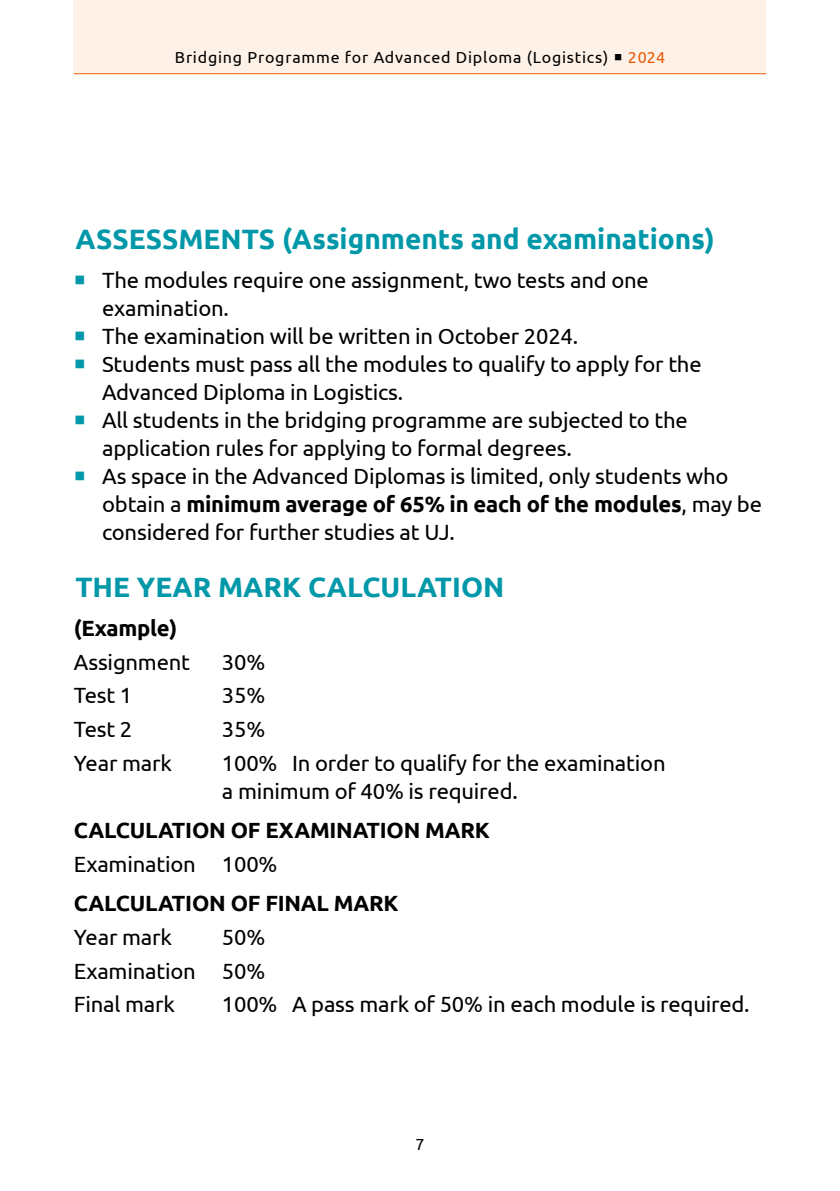
<style>
.page{position:relative;width:840px;height:1191px;background:#fff}
.page>*{position:absolute;margin:0;border:0;box-sizing:border-box;transform-origin:0 0}
.t1{font:700 28px "Ubuntu";color:#0098a9}
.t2{font:22px/28px "Ubuntu";letter-spacing:-.01em;color:#000}
.t3{font:700 22px "Ubuntu";letter-spacing:-.01em;color:#000}
.t4{font:16px "Ubuntu";letter-spacing:.05em;color:#000}
.s1{color:#ea5b0b}
.s2{color:#0098a9}
.s3{font-weight:700}
</style>
<div class="page">
<div style="left:74px;top:0;width:691px;height:73px;background:#fef1e7"></div>
<hr style="left:74px;top:73px;width:691px;height:1px;background:#ea5b0b">
<p class="t4" style="left:175px;top:48px;width:491px">Bridging Programme for Advanced Diploma (Logistics) ○ <span class="s1">2024</span></p>
<p class="t1" style="left:75px;top:222px;width:640px">ASSESSMENTS (Assignments and examinations)</p>
<p class="t2" style="left:102px;top:265px;width:548px;text-indent:-28px"><span class="s2">○</span> The modules require one assignment, two tests and one examination.</p>
<p class="t2" style="left:74px;top:321px;width:505px"><span class="s2">○</span> The examination will be written in October 2024.</p>
<p class="t2" style="left:102px;top:349px;width:600px;text-indent:-28px"><span class="s2">○</span> Students must pass all the modules to qualify to apply for the<br>Advanced Diploma in Logistics.</p>
<p class="t2" style="left:102px;top:405px;width:587px;text-indent:-28px"><span class="s2">○</span> All students in the bridging programme are subjected to the application rules for applying to formal degrees.</p>
<p class="t2" style="left:102px;top:461px;width:661px;text-indent:-28px"><span class="s2">○</span> As space in the Advanced Diplomas is limited, only students who obtain a <span class="s3">minimum average of 65% in each of the modules</span>, may be considered for further studies at UJ.</p>
<p class="t1" style="left:75px;top:570px;width:430px">THE YEAR MARK CALCULATION</p>
<p class="t3" style="left:74px;top:615px;width:105px">(Example)</p>
<p class="t2" style="left:74px;top:647px;width:118px">Assignment</p>
<p class="t2" style="left:222px;top:647px;width:45px">30%</p>
<p class="t2" style="left:74px;top:681px;width:60px">Test 1</p>
<p class="t2" style="left:222px;top:681px;width:45px">35%</p>
<p class="t2" style="left:74px;top:714px;width:60px">Test 2</p>
<p class="t2" style="left:222px;top:714px;width:45px">35%</p>
<p class="t2" style="left:74px;top:748px;width:100px">Year mark</p>
<p class="t2" style="left:222px;top:748px;width:445px">100% In order to qualify for the examination a minimum of 40% is required.</p>
<p class="t3" style="left:74px;top:817px;width:417px">CALCULATION OF EXAMINATION MARK</p>
<p class="t2" style="left:74px;top:849px;width:205px">Examination 100%</p>
<p class="t3" style="left:74px;top:890px;width:326px">CALCULATION OF FINAL MARK</p>
<p class="t2" style="left:74px;top:922px;width:100px">Year mark</p>
<p class="t2" style="left:74px;top:919px;width:193px;line-height:33.6px;text-align:justify;text-indent:148px">50% Examination 50% Final mark</p>
<p class="t2" style="left:222px;top:989px;width:529px">100% A pass mark of 50% in each module is required.</p>
<p class="t4" style="left:415px;top:1134px;width:11px">7</p>
</div>
